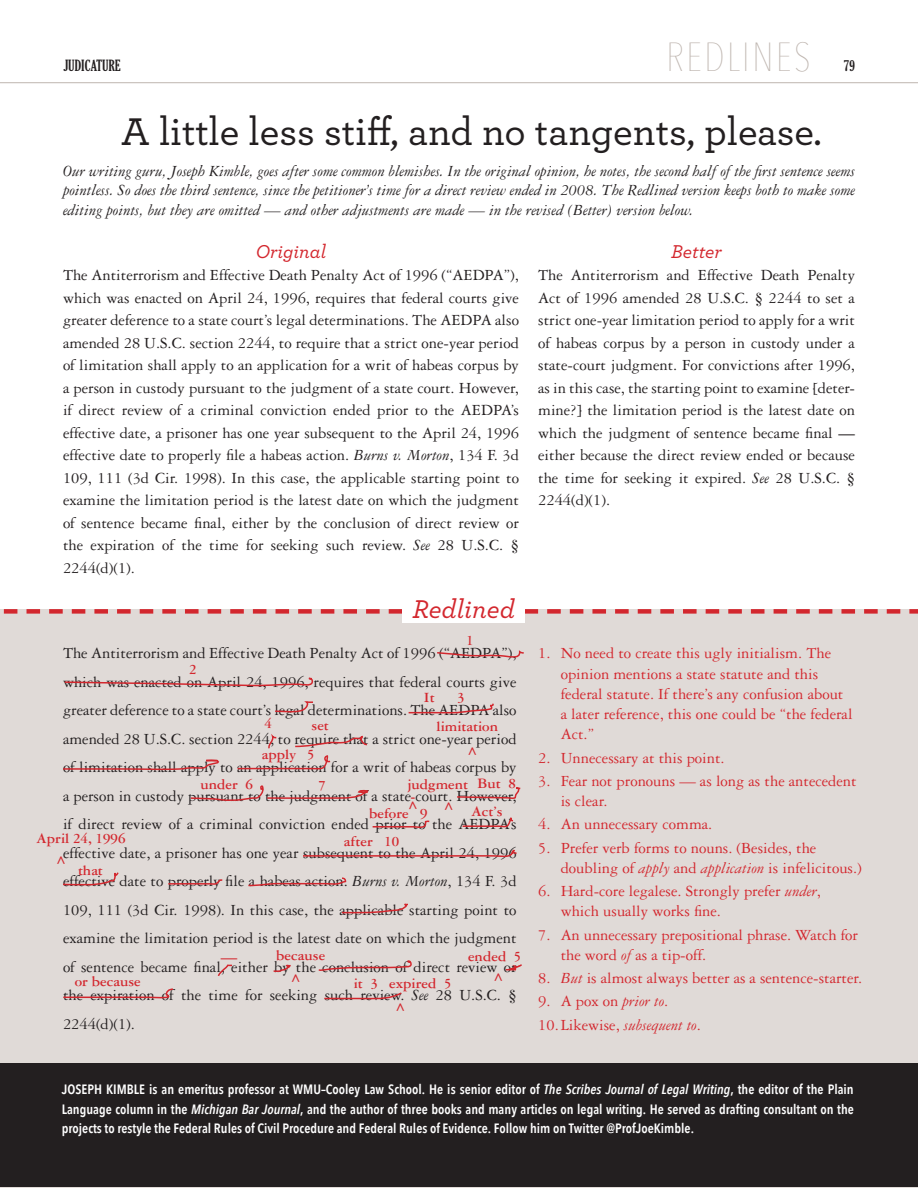
<style>
.page{position:relative;width:918px;height:1188px;background:#fff}
.page>*{position:absolute;margin:0;border:0;box-sizing:border-box;transform-origin:0 0}
.Body_Copy{font:500 40.5px "Archer";color:#231f20}
.Endnote_text{font:200 40.5px "Avenir Next Condensed";letter-spacing:.05em;color:#beb5af}
.Endnote_text-2{font:italic 500 27px "Archer";color:#d3272e}
.Body_Copy-2{font:italic 500 19.5px "Archer";color:#d3272e}
.Subhead-section-caps{font:700 19.5px "Garamond 3 LT Std";color:#d3272e}
.Body_Copy_-_no_inden{font:16.5px/22.5px "Garamond 3 LT Std";color:#231f20;text-align:justify}
.Body_Copy_-_no_inden-2{font:16.5px/20.2px "Garamond 3 LT Std";color:#d3272e}
.Body_Copy_-_no_inden-3{font:italic 16.5px/19.5px "Garamond 3 LT Std";color:#231f20;text-align:justify}
.Body_Copy_-_no_inden-4{font:700 16.5px "Garamond 3 LT Std";color:#d3272e}
.Subhead-section-caps-2{font:700 15px "Garamond 3 LT Std";color:#d3272e}
.t1{font:700 expanded 15px "Gloucester MT Pro";color:#231f20}
.Endnote_text-3{font:600 13.5px/19.5px "Avenir Next Condensed";color:#fff;text-align:justify}
.s1{font-style:italic}
.s2{font-weight:700}
</style>
<div class="page">
<div style="left:0;top:609px;width:918px;height:579px;background:#e0dad7"></div>
<hr style="left:0;top:82px;width:918px;height:1px;background:#beb5af">
<div style="left:0;top:1064px;width:918px;height:123px;background:#231f20"></div>
<svg style="left:3px;top:609px;width:915px;height:5px"></svg>
<div style="left:402px;top:597px;width:123px;height:26px;background:#fff"></div>
<svg style="left:437px;top:650px;width:87px;height:8px"></svg>
<svg style="left:275px;top:701px;width:38px;height:12px"></svg>
<svg style="left:408px;top:703px;width:86px;height:11px"></svg>
<svg style="left:63px;top:759px;width:157px;height:11px"></svg>
<svg style="left:237px;top:734px;width:130px;height:36px"></svg>
<svg style="left:372px;top:820px;width:58px;height:8px"></svg>
<svg style="left:457px;top:787px;width:64px;height:41px"></svg>
<svg style="left:303px;top:849px;width:214px;height:8px"></svg>
<svg style="left:168px;top:879px;width:55px;height:6px"></svg>
<svg style="left:248px;top:877px;width:99px;height:10px"></svg>
<svg style="left:217px;top:964px;width:15px;height:12px"></svg>
<svg style="left:63px;top:988px;width:110px;height:11px"></svg>
<svg style="left:324px;top:992px;width:78px;height:8px"></svg>
<svg style="left:64px;top:677px;width:250px;height:10px"></svg>
<svg style="left:190px;top:785px;width:179px;height:16px"></svg>
<svg style="left:342px;top:903px;width:66px;height:11px"></svg>
<svg style="left:318px;top:960px;width:94px;height:11px"></svg>
<svg style="left:505px;top:964px;width:17px;height:7px"></svg>
<svg style="left:63px;top:872px;width:56px;height:14px"></svg>
<svg style="left:273px;top:964px;width:18px;height:8px"></svg>
<p class="Endnote_text" style="left:666px;top:33px;width:146px">REDLINES</p>
<p class="t1" style="left:63px;top:56px;width:59px">JUDICATURE</p>
<p class="t1" style="left:843px;top:56px;width:13px">79</p>
<p class="Body_Copy" style="left:121px;top:102px;width:702px">A little less stiff, and no tangents, please.</p>
<p class="Body_Copy_-_no_inden-3" style="left:63px;top:161px;width:794px">Our writing guru, Joseph Kimble, goes after some common blemishes. In the original opinion, he notes, the second half of the first sentence seems pointless. So does the third sentence, since the petitioner’s time for a direct review ended in 2008. The Redlined version keeps both to make some editing points, but they are omitted — and other adjustments are made — in the revised (Better) version below.</p>
<p class="Body_Copy-2" style="left:256px;top:237px;width:72px">Original</p>
<p class="Body_Copy_-_no_inden" style="left:63px;top:264px;width:458px">The Antiterrorism and Effective Death Penalty Act of 1996 (“AEDPA”), which was enacted on April 24, 1996, requires that federal courts give greater deference to a state court’s legal determinations. The AEDPA also amended 28 U.S.C. section 2244, to require that a strict one-year period of limitation shall apply to an application for a writ of habeas corpus by a person in custody pursuant to the judgment of a state court. However, if direct review of a criminal conviction ended prior to the AEDPA’s effective date, a prisoner has one year subsequent to the April 24, 1996 effective date to properly file a habeas action. <span class="s1">Burns v. Morton</span>, 134 F. 3d 109, 111 (3d Cir. 1998). In this case, the applicable starting point to examine the limitation period is the latest date on which the judgment of sentence became final, either by the conclusion of direct review or the expiration of the time for seeking such review. <span class="s1">See</span> 28 U.S.C. § 2244(d)(1).</p>
<p class="Endnote_text-2" style="left:412px;top:589px;width:104px">Redlined</p>
<p class="Subhead-section-caps-2" style="left:466px;top:632px;width:9px">1</p>
<p class="Body_Copy_-_no_inden" style="left:63px;top:639px;width:455px;line-height:28.5px">The Antiterrorism and Effective Death Penalty Act of 1996 (“AEDPA”), which was enacted on April 24, 1996, requires that federal courts give greater deference to a state court’s legal determinations. The AEDPA also amended 28 U.S.C. section 2244, to require that a strict one-year period of limitation shall apply to an application for a writ of habeas corpus by a person in custody pursuant to the judgment of a state court. However, if direct review of a criminal conviction ended prior to the AEDPA’s effective date, a prisoner has one year subsequent to the April 24, 1996 effective date to properly file a habeas action. <span class="s1">Burns v. Morton</span>, 134 F. 3d 109, 111 (3d Cir. 1998). In this case, the applicable starting point to examine the limitation period is the latest date on which the judgment of sentence became final, either by the conclusion of direct review or the expiration of the time for seeking such review. <span class="s1">See</span> 28 U.S.C. § 2244(d)(1).</p>
<p class="Subhead-section-caps-2" style="left:189px;top:662px;width:9px">2</p>
<p class="Subhead-section-caps-2" style="left:424px;top:689px;width:12px">It</p>
<p class="Subhead-section-caps-2" style="left:457px;top:689px;width:9px">3</p>
<p class="Subhead-section-caps-2" style="left:265px;top:715px;width:9px">4</p>
<p class="Subhead-section-caps-2" style="left:312px;top:717px;width:19px">set</p>
<p class="Subhead-section-caps-2" style="left:262px;top:746px;width:54px">apply 5</p>
<p class="Subhead-section-caps-2" style="left:436px;top:718px;width:63px">limitation</p>
<p class="Subhead-section-caps" style="left:460px;top:757px;width:13px;rotate:-90deg">&gt;</p>
<p class="Subhead-section-caps-2" style="left:200px;top:776px;width:54px">under 6</p>
<p class="Subhead-section-caps-2" style="left:319px;top:777px;width:9px">7</p>
<p class="Subhead-section-caps-2" style="left:407px;top:776px;width:62px">judgment</p>
<p class="Subhead-section-caps-2" style="left:478px;top:776px;width:40px">But 8</p>
<p class="Subhead-section-caps-2" style="left:369px;top:806px;width:60px">before 9</p>
<p class="Subhead-section-caps-2" style="left:410px;top:789px;width:6px">-</p>
<p class="Subhead-section-caps" style="left:436px;top:812px;width:13px;rotate:-90deg">&gt;</p>
<p class="Subhead-section-caps-2" style="left:471px;top:803px;width:33px">Act’s</p>
<p class="Subhead-section-caps-2" style="left:36px;top:831px;width:91px">April 24, 1996</p>
<p class="Subhead-section-caps" style="left:48px;top:866px;width:13px;rotate:-90deg">&gt;</p>
<p class="Subhead-section-caps-2" style="left:344px;top:834px;width:57px">after 10</p>
<p class="Subhead-section-caps-2" style="left:78px;top:862px;width:26px">that</p>
<p class="Subhead-section-caps-2" style="left:276px;top:948px;width:51px">because</p>
<p class="Subhead-section-caps-2" style="left:468px;top:948px;width:55px">ended 5</p>
<p class="Body_Copy_-_no_inden-4" style="left:221px;top:947px;width:18px">—</p>
<p class="Subhead-section-caps" style="left:485px;top:982px;width:13px;rotate:-90deg">&gt;</p>
<p class="Subhead-section-caps" style="left:283px;top:984px;width:13px;rotate:-90deg">&gt;</p>
<p class="Subhead-section-caps-2" style="left:75px;top:973px;width:68px">or because</p>
<p class="Subhead-section-caps-2" style="left:354px;top:975px;width:99px">it 3 expired 5</p>
<p class="Subhead-section-caps" style="left:387px;top:1012px;width:13px;rotate:-90deg">&gt;</p>
<p class="Body_Copy-2" style="left:671px;top:237px;width:52px">Better</p>
<p class="Body_Copy_-_no_inden" style="left:538px;top:264px;width:318px">The Antiterrorism and Effective Death Penalty Act of 1996 amended 28 U.S.C. § 2244 to set a strict one-year limitation period to apply for a writ of habeas corpus by a person in custody under a state-court judgment. For convictions after 1996, as in this case, the starting point to examine [deter&shy;mine?] the limitation period is the latest date on which the judgment of sentence became final <span class="s2">— </span>either because the direct review ended or because the time for seeking it expired. <span class="s1">See</span> 28 U.S.C. § 2244(d)(1).</p>
<p class="Body_Copy_-_no_inden-2" style="left:561px;top:643px;width:293px;text-indent:-22px">1. No need to create this ugly initialism. The opinion mentions a state statute and this federal statute. If there’s any confusion about a later reference, this one could be “the federal Act.”</p>
<p class="Body_Copy_-_no_inden-2" style="left:538px;top:748px;width:188px">2. Unnecessary at this point.</p>
<p class="Body_Copy_-_no_inden-2" style="left:561px;top:771px;width:298px;text-indent:-22px">3. Fear not pronouns — as long as the antecedent is clear.</p>
<p class="Body_Copy_-_no_inden-2" style="left:538px;top:814px;width:176px">4. An unnecessary comma.</p>
<p class="Body_Copy_-_no_inden-2" style="left:561px;top:838px;width:303px;text-indent:-22px">5. Prefer verb forms to nouns. (Besides, the doubling of <span class="s1">apply</span> and <span class="s1">application</span> is infelicitous.)</p>
<p class="Body_Copy_-_no_inden-2" style="left:561px;top:881px;width:262px;text-indent:-22px">6. Hard-core legalese. Strongly prefer <span class="s1">under</span>, which usually works fine.</p>
<p class="Body_Copy_-_no_inden-2" style="left:561px;top:925px;width:299px;text-indent:-22px">7. An unnecessary prepositional phrase. Watch for the word <span class="s1">of</span> as a tip-off.</p>
<p class="Body_Copy_-_no_inden-2" style="left:538px;top:968px;width:326px">8. <span class="s1">But</span> is almost always better as a sentence-starter.</p>
<p class="Body_Copy_-_no_inden-2" style="left:538px;top:991px;width:132px">9. A pox on <span class="s1">prior to</span>.</p>
<p class="Body_Copy_-_no_inden-2" style="left:538px;top:1015px;width:164px">10.Likewise, <span class="s1">subsequent to</span>.</p>
<p class="Endnote_text-3" style="left:62px;top:1079px;width:794px">JOSEPH KIMBLE is an emeritus professor at WMU–Cooley Law School. He is senior editor of <span class="s1">The Scribes Journal of Legal Writing</span>, the editor of the Plain Language column in the <span class="s1">Michigan Bar Journal</span>, and the author of three books and many articles on legal writing. He served as drafting consultant on the projects to restyle the Federal Rules of Civil Procedure and Federal Rules of Evidence. Follow him on Twitter @ProfJoeKimble.</p>
</div>
